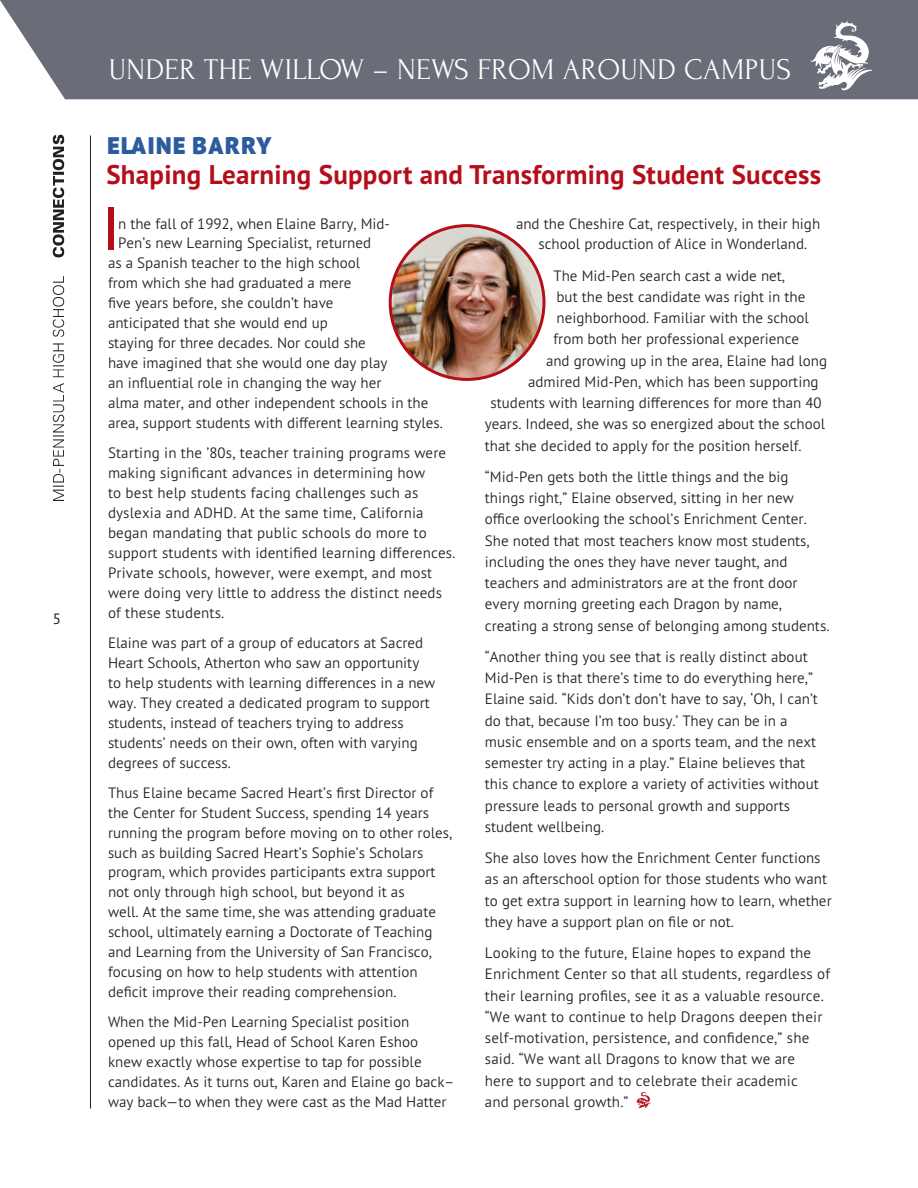
<style>
.page{position:relative;width:918px;height:1188px;background:#fff}
.page>*{position:absolute;margin:0;border:0;box-sizing:border-box;transform-origin:0 0}
.t1{font:500 60.3px "Avenir";color:#b50e1a;scale:.9 1}
.t2{font:30px "Forum";letter-spacing:.01em;color:#fff}
.t3{font:700 27px "PT Sans Pro";letter-spacing:.01em;color:#b50e1a}
.t4{font:900 24px "PT Sans Pro";letter-spacing:.07em;color:#2b5c9d}
.t5{font:300 15px/20px "PT Sans Pro";color:#231f20}
.t6{font:15px "PT Sans Pro";color:#231f20}
</style>
<div class="page">
<img style="left:52px;top:134px;width:13px;height:367px">
<hr style="left:90px;top:136px;width:1px;height:973px;background:#231f20">
<div style="left:0;top:0;width:918px;height:99px;background:#6a6d77"></div>
<img style="left:636px;top:1092px;width:16px;height:17px">
<img style="left:390px;top:226px;width:154px;height:153px;border-radius:77px">
<div style="left:389px;top:224px;width:157px;height:157px;border:3px solid #b50e1a;border-radius:50%"></div>
<svg style="left:810px;top:21px;width:62px;height:70px"></svg>
<p class="t6" style="left:53px;top:609px;width:10px">5</p>
<p class="t2" style="left:109px;top:54px;width:684px">UNDER THE WILLOW – NEWS FROM AROUND CAMPUS</p>
<p class="t4" style="left:107px;top:130px;width:166px">ELAINE BARRY</p>
<p class="t3" style="left:106px;top:157px;width:716px">Shaping Learning Support and Transforming Student Success</p>
<p class="t1" style="left:103px;top:177px;width:18px">I</p>
<p class="t5" style="left:118px;top:213px;width:273px">n the fall of 1992, when Elaine Barry, Mid-</p>
<p class="t5" style="left:538px;top:212px;width:283px;line-height:20.9px;text-indent:-22px">and the Cheshire Cat, respectively, in their high school production of Alice in Wonderland.</p>
<p class="t5" style="left:554px;top:265px;width:233px">The Mid-Pen search cast a wide net,</p>
<p class="t5" style="left:556px;top:286px;width:250px">but the best candidate was right in the</p>
<p class="t5" style="left:556px;top:307px;width:254px">neighborhood. Familiar with the school</p>
<p class="t5" style="left:554px;top:329px;width:247px">from both her professional experience</p>
<p class="t5" style="left:546px;top:350px;width:283px">and growing up in the area, Elaine had long</p>
<p class="t5" style="left:528px;top:371px;width:292px">admired Mid-Pen, which has been supporting</p>
<p class="t5" style="left:490px;top:392px;width:333px">students with learning differences for more than 40</p>
<p class="t5" style="left:485px;top:414px;width:342px">years. Indeed, she was so energized about the school</p>
<p class="t5" style="left:485px;top:435px;width:318px">that she decided to apply for the position herself.</p>
<p class="t5" style="left:485px;top:466px;width:346px;line-height:21.3px">“Mid-Pen gets both the little things and the big things right,” Elaine observed, sitting in her new office overlooking the school’s Enrichment Center.<br>She noted that most teachers know most students, including the ones they have never taught, and teachers and administrators are at the front door every morning greeting each Dragon by name, creating a strong sense of belonging among students.</p>
<p class="t5" style="left:485px;top:646px;width:335px;line-height:21.3px">“Another thing you see that is really distinct about Mid-Pen is that there’s time to do everything here,” Elaine said. “Kids don’t don’t have to say, ‘Oh, I can’t do that, because I’m too busy.’ They can be in a music ensemble and on a sports team, and the next semester try acting in a play.” Elaine believes that this chance to explore a variety of activities without pressure leads to personal growth and supports student wellbeing.</p>
<p class="t5" style="left:485px;top:847px;width:348px;line-height:21.3px">She also loves how the Enrichment Center functions as an afterschool option for those students who want to get extra support in learning how to learn, whether they have a support plan on file or not.</p>
<p class="t5" style="left:485px;top:942px;width:347px;line-height:21.3px">Looking to the future, Elaine hopes to expand the Enrichment Center so that all students, regardless of their learning profiles, see it as a valuable resource. “We want to continue to help Dragons deepen their self-motivation, persistence, and confidence,” she said. “We want all Dragons to know that we are<br>here to support and to celebrate their academic<br>and personal growth.”</p>
<p class="t5" style="left:118px;top:233px;width:255px">Pen’s new Learning Specialist, returned</p>
<p class="t5" style="left:108px;top:253px;width:254px">as a Spanish teacher to the high school</p>
<p class="t5" style="left:108px;top:273px;width:245px">from which she had graduated a mere</p>
<p class="t5" style="left:108px;top:293px;width:227px">five years before, she couldn’t have</p>
<p class="t5" style="left:108px;top:313px;width:221px">anticipated that she would end up</p>
<p class="t5" style="left:108px;top:333px;width:259px">staying for three decades. Nor could she</p>
<p class="t5" style="left:108px;top:352px;width:281px">have imagined that she would one day play</p>
<p class="t5" style="left:108px;top:372px;width:275px">an influential role in changing the way her</p>
<p class="t5" style="left:108px;top:392px;width:322px">alma mater, and other independent schools in the</p>
<p class="t5" style="left:108px;top:412px;width:336px">area, support students with different learning styles.</p>
<p class="t5" style="left:108px;top:443px;width:349px">Starting in the ’80s, teacher training programs were making significant advances in determining how<br>to best help students facing challenges such as dyslexia and ADHD. At the same time, California began mandating that public schools do more to support students with identified learning differences.<br>Private schools, however, were exempt, and most were doing very little to address the distinct needs of these students.</p>
<p class="t5" style="left:108px;top:632px;width:329px">Elaine was part of a group of educators at Sacred Heart Schools, Atherton who saw an opportunity to help students with learning differences in a new way. They created a dedicated program to support students, instead of teachers trying to address students’ needs on their own, often with varying degrees of success.</p>
<p class="t5" style="left:108px;top:782px;width:346px">Thus Elaine became Sacred Heart’s first Director of the Center for Student Success, spending 14 years running the program before moving on to other roles, such as building Sacred Heart’s Sophie’s Scholars program, which provides participants extra support not only through high school, but beyond it as<br>well. At the same time, she was attending graduate school, ultimately earning a Doctorate of Teaching and Learning from the University of San Francisco, focusing on how to help students with attention deficit improve their reading comprehension.</p>
<p class="t5" style="left:108px;top:1011px;width:348px">When the Mid-Pen Learning Specialist position opened up this fall, Head of School Karen Eshoo knew exactly whose expertise to tap for possible candidates. As it turns out, Karen and Elaine go back– way back—to when they were cast as the Mad Hatter</p>
</div>
